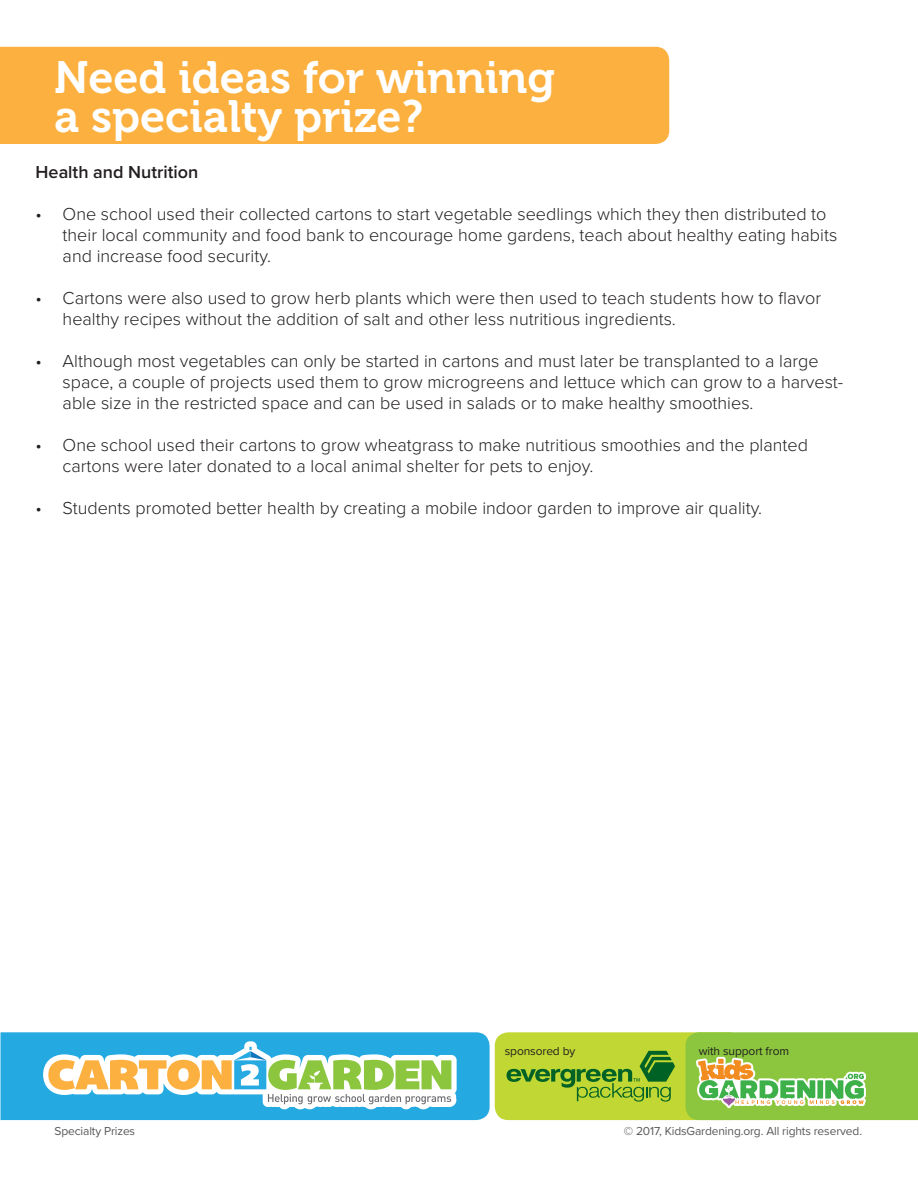
<style>
.page{position:relative;width:918px;height:1188px;background:#fff}
.page>*{position:absolute;margin:0;border:0;box-sizing:border-box;transform-origin:0 0}
.t1{font:45px/39px "Museo 700";color:#fff}
.t2{font:300 18px/21px "Proxima Nova";color:#231f20}
.t3{font:600 18px "Proxima Nova";color:#231f20}
.t4{font:12px "Proxima Nova";letter-spacing:-.01em;color:#57585a}
.t5{font:12px "Proxima Nova";letter-spacing:-.01em;color:#231f20}
</style>
<div class="page">
<svg style="left:0;top:1032px;width:918px;height:88px;background:#89c48d"></svg>
<div style="left:0;top:47px;width:669px;height:97px;background:#fbb03f"></div>
<p class="t1" style="left:54px;top:58px;width:503px">Need ideas for winning a specialty prize?</p>
<p class="t3" style="left:36px;top:159px;width:164px">Health and Nutrition</p>
<p class="t2" style="left:63px;top:203px;width:776px;text-indent:-27px">• One school used their collected cartons to start vegetable seedlings which they then distributed to their local community and food bank to encourage home gardens, teach about healthy eating habits and increase food security.</p>
<p class="t2" style="left:63px;top:287px;width:760px;text-indent:-27px">• Cartons were also used to grow herb plants which were then used to teach students how to flavor healthy recipes without the addition of salt and other less nutritious ingredients.</p>
<p class="t2" style="left:63px;top:350px;width:782px;text-indent:-27px">• Although most vegetables can only be started in cartons and must later be transplanted to a large space, a couple of projects used them to grow microgreens and lettuce which can grow to a harvest&shy;able size in the restricted space and can be used in salads or to make healthy smoothies.</p>
<p class="t2" style="left:63px;top:434px;width:747px;text-indent:-27px">• One school used their cartons to grow wheatgrass to make nutritious smoothies and the planted cartons were later donated to a local animal shelter for pets to enjoy.</p>
<p class="t2" style="left:36px;top:497px;width:728px">• Students promoted better health by creating a mobile indoor garden to improve air quality.</p>
<p class="t4" style="left:54px;top:1122px;width:82px">Specialty Prizes</p>
<p class="t5" style="left:505px;top:1042px;width:72px">sponsored by</p>
<p class="t5" style="left:699px;top:1042px;width:92px">with support from</p>
<p class="t4" style="left:624px;top:1122px;width:240px">© 2017, KidsGardening.org. All rights reserved.</p>
</div>
